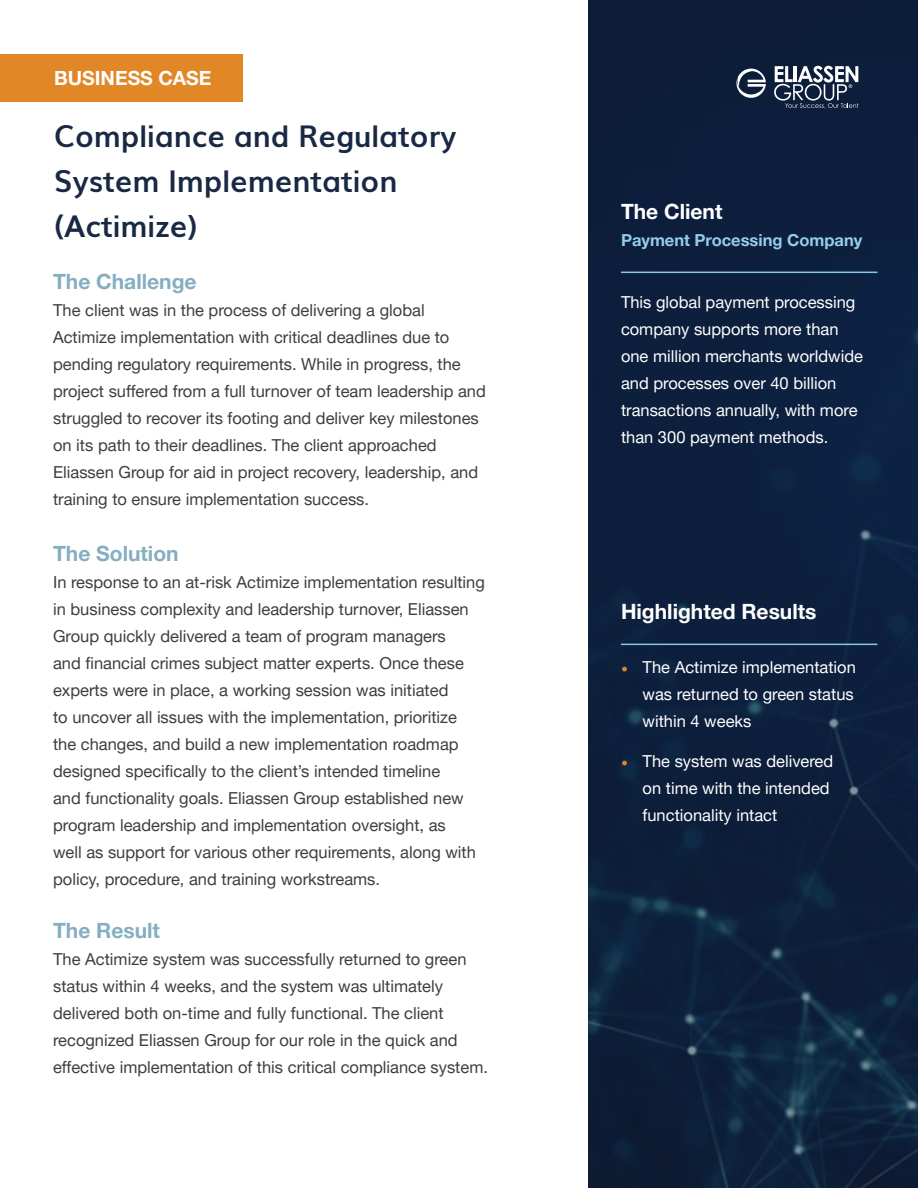
<style>
.page{position:relative;width:918px;height:1188px;background:#fff}
.page>*{position:absolute;margin:0;border:0;box-sizing:border-box;transform-origin:0 0}
.t1{font:700 30px/45px "Muli";color:#192944}
.t2{font:700 21px "Helvetica Neue LT Pro";color:#85aec2}
.t3{font:700 21px "Helvetica Neue LT Pro";color:#fff}
.t4{font:700 19.5px "Helvetica Neue LT Pro";color:#fff}
.t5{font:16.5px/27px "Helvetica Neue LT Pro";color:#3e3e3f}
.t6{font:16.5px/27px "Helvetica Neue LT Pro";color:#fff}
.t7{font:700 16.5px "Helvetica Neue LT Pro";color:#94cdeb}
.s1{font-family:"Minion Pro";font-size:18px;color:#e28726}
</style>
<div class="page">
<img style="left:588px;top:0;width:330px;height:1188px">
<div style="left:0;top:54px;width:243px;height:48px;background:#e28726"></div>
<hr style="left:621px;top:644px;width:257px;height:1px;background:#86c7e9">
<hr style="left:621px;top:272px;width:257px;height:1px;background:#86c7e9">
<svg style="left:736px;top:69px;width:30px;height:29px"></svg>
<svg style="left:774px;top:66px;width:85px;height:42px"></svg>
<p class="t4" style="left:54px;top:66px;width:159px">BUSINESS CASE</p>
<p class="t1" style="left:54px;top:112px;width:404px">Compliance and Regulatory<br>System Implementation (Actimize)</p>
<p class="t2" style="left:53px;top:268px;width:145px">The Challenge</p>
<p class="t5" style="left:53px;top:296px;width:434px">The client was in the process of delivering a global Actimize implementation with critical deadlines due to pending regulatory requirements. While in progress, the project suffered from a full turnover of team leadership and struggled to recover its footing and deliver key milestones on its path to their deadlines. The client approached Eliassen Group for aid in project recovery, leadership, and training to ensure implementation success.</p>
<p class="t2" style="left:53px;top:540px;width:127px">The Solution</p>
<p class="t5" style="left:53px;top:568px;width:433px">In response to an at-risk Actimize implementation resulting in business complexity and leadership turnover, Eliassen Group quickly delivered a team of program managers<br>and financial crimes subject matter experts. Once these experts were in place, a working session was initiated<br>to uncover all issues with the implementation, prioritize<br>the changes, and build a new implementation roadmap designed specifically to the client’s intended timeline<br>and functionality goals. Eliassen Group established new program leadership and implementation oversight, as<br>well as support for various other requirements, along with policy, procedure, and training workstreams.</p>
<p class="t2" style="left:53px;top:918px;width:108px">The Result</p>
<p class="t5" style="left:53px;top:945px;width:436px">The Actimize system was successfully returned to green status within 4 weeks, and the system was ultimately delivered both on-time and fully functional. The client recognized Eliassen Group for our role in the quick and effective implementation of this critical compliance system.</p>
<p class="t3" style="left:621px;top:199px;width:103px">The Client</p>
<p class="t7" style="left:621px;top:230px;width:243px">Payment Processing Company</p>
<p class="t6" style="left:621px;top:288px;width:244px">This global payment processing company supports more than one million merchants worldwide and processes over 40 billion transactions annually, with more than 300 payment methods.</p>
<p class="t3" style="left:621px;top:598px;width:197px">Highlighted Results</p>
<p class="t6" style="left:643px;top:653px;width:215px;text-indent:-22px"><span class="s1">•</span> The Actimize implementation was returned to green status within 4 weeks</p>
<p class="t6" style="left:643px;top:747px;width:192px;text-indent:-22px"><span class="s1">•</span> The system was delivered on time with the intended functionality intact</p>
</div>
